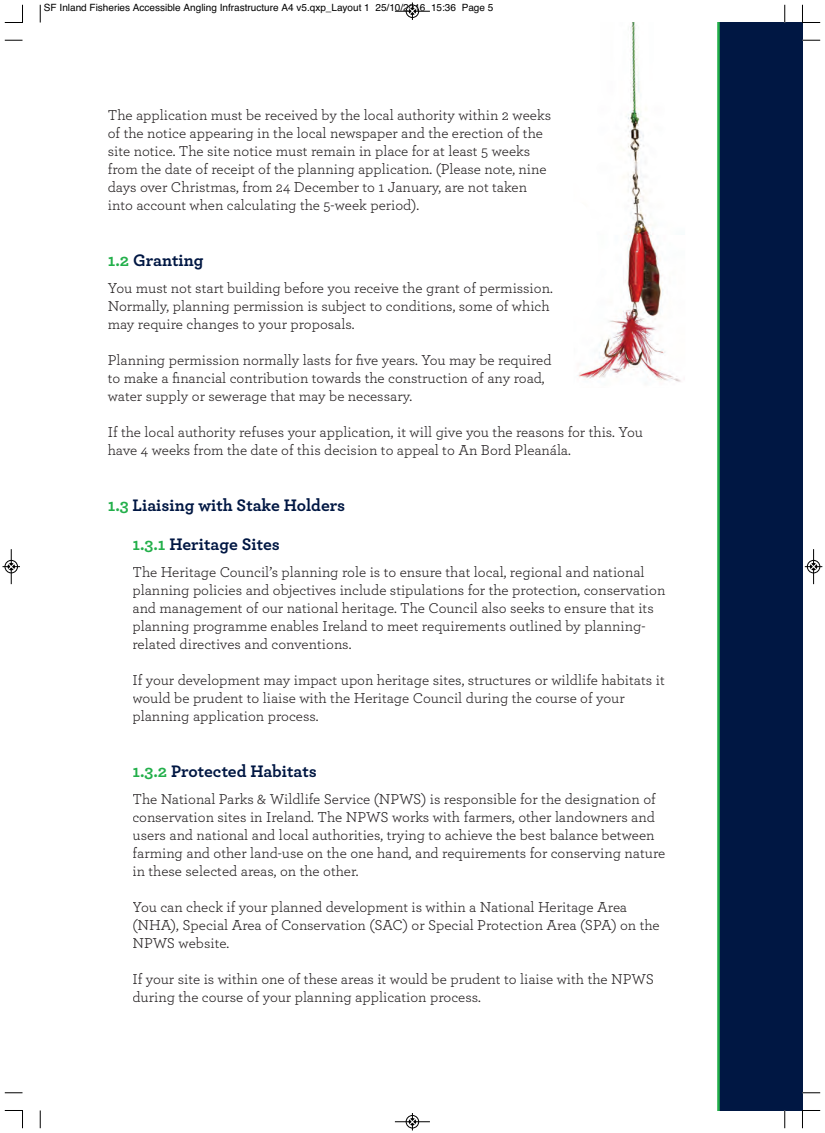
<style>
.page{position:relative;width:825px;height:1133px;background:#fff}
.page>*{position:absolute;margin:0;border:0;box-sizing:border-box;transform-origin:0 0}
.t1{font:700 17.5px "Archer";color:#001743}
.t2{font:15px/18px "Archer";color:#231f20}
.t3{font:10px "Helvetica";color:#000}
.s1{color:#22af4a}
</style>
<div class="page">
<div style="left:718px;top:22px;width:84px;height:1088px;background:#001743"></div>
<hr style="left:717px;top:22px;width:2px;height:1088px;background:#22af4a">
<img style="left:577px;top:22px;width:104px;height:360px">
<svg style="left:40px;top:5px;width:1px;height:18px"></svg>
<svg style="left:5px;top:40px;width:17px;height:1px"></svg>
<svg style="left:784px;top:5px;width:1px;height:18px"></svg>
<svg style="left:802px;top:40px;width:18px;height:1px"></svg>
<svg style="left:40px;top:1110px;width:1px;height:18px"></svg>
<svg style="left:5px;top:1092px;width:17px;height:1px"></svg>
<svg style="left:784px;top:1110px;width:1px;height:18px"></svg>
<svg style="left:802px;top:1092px;width:18px;height:1px"></svg>
<svg style="left:5px;top:5px;width:18px;height:18px"></svg>
<svg style="left:802px;top:5px;width:18px;height:18px"></svg>
<svg style="left:5px;top:1110px;width:18px;height:18px"></svg>
<svg style="left:802px;top:1110px;width:18px;height:18px"></svg>
<hr style="left:395px;top:11px;width:35px;height:1px;background:#000">
<div style="left:406px;top:5px;width:13px;height:13px;border:1px solid #000;border-radius:50%"></div>
<svg style="left:409px;top:2px;width:6px;height:18px"></svg>
<hr style="left:395px;top:1121px;width:35px;height:1px;background:#000">
<div style="left:406px;top:1115px;width:13px;height:13px;border:1px solid #000;border-radius:50%"></div>
<svg style="left:409px;top:1113px;width:6px;height:17px"></svg>
<hr style="left:11px;top:549px;width:1px;height:35px;background:#000">
<div style="left:5px;top:560px;width:13px;height:13px;border:1px solid #000;border-radius:50%"></div>
<svg style="left:2px;top:563px;width:18px;height:7px"></svg>
<div style="left:806px;top:560px;width:14px;height:13px;border:1px solid #fff;border-radius:50%"></div>
<hr style="left:813px;top:549px;width:1px;height:35px;background:#000">
<div style="left:807px;top:560px;width:13px;height:13px;border:1px solid #000;border-radius:50%"></div>
<svg style="left:804px;top:563px;width:18px;height:7px"></svg>
<p class="t3" style="left:44px;top:2px;width:451px">SF Inland Fisheries Accessible Angling Infrastructure A4 v5.qxp_Layout 1 25/10/2016 15:36 Page 5</p>
<p class="t2" style="left:108px;top:107px;width:445px">The application must be received by the local authority within 2 weeks of the notice appearing in the local newspaper and the erection of the site notice. The site notice must remain in place for at least 5 weeks from the date of receipt of the planning application. (Please note, nine days over Christmas, from 24 December to 1 January, are not taken into account when calculating the 5-week period).</p>
<p class="t1" style="left:108px;top:254px;width:97px"><span class="s1">1.2</span> Granting</p>
<p class="t2" style="left:108px;top:280px;width:446px">You must not start building before you receive the grant of permission.<br>Normally, planning permission is subject to conditions, some of which may require changes to your proposals.</p>
<p class="t2" style="left:108px;top:352px;width:445px">Planning permission normally lasts for five years. You may be required to make a financial contribution towards the construction of any road, water supply or sewerage that may be necessary.</p>
<p class="t2" style="left:108px;top:424px;width:536px">If the local authority refuses your application, it will give you the reasons for this. You have 4 weeks from the date of this decision to appeal to An Bord Pleanála.</p>
<p class="t1" style="left:108px;top:499px;width:239px"><span class="s1">1.3</span> liaising with stake Holders</p>
<p class="t1" style="left:132px;top:538px;width:149px"><span class="s1">1.3.1</span> Heritage sites</p>
<p class="t2" style="left:132px;top:565px;width:534px">The Heritage Council’s planning role is to ensure that local, regional and national planning policies and objectives include stipulations for the protection, conservation and management of our national heritage. The Council also seeks to ensure that its planning programme enables Ireland to meet requirements outlined by planning&shy;related directives and conventions.</p>
<p class="t2" style="left:132px;top:673px;width:534px">If your development may impact upon heritage sites, structures or wildlife habitats it would be prudent to liaise with the Heritage Council during the course of your planning application process.</p>
<p class="t1" style="left:132px;top:766px;width:186px"><span class="s1">1.3.2</span> Protected Habitats</p>
<p class="t2" style="left:132px;top:791px;width:534px">The National Parks &amp; Wildlife Service (NPWS) is responsible for the designation of conservation sites in Ireland. The NPWS works with farmers, other landowners and users and national and local authorities, trying to achieve the best balance between farming and other land-use on the one hand, and requirements for conserving nature in these selected areas, on the other.</p>
<p class="t2" style="left:132px;top:899px;width:529px">You can check if your planned development is within a National Heritage Area (NHA), Special Area of Conservation (SAC) or Special Protection Area (SPA) on the<br>NPWS website.</p>
<p class="t2" style="left:132px;top:971px;width:523px">If your site is within one of these areas it would be prudent to liaise with the NPWS during the course of your planning application process.</p>
</div>
